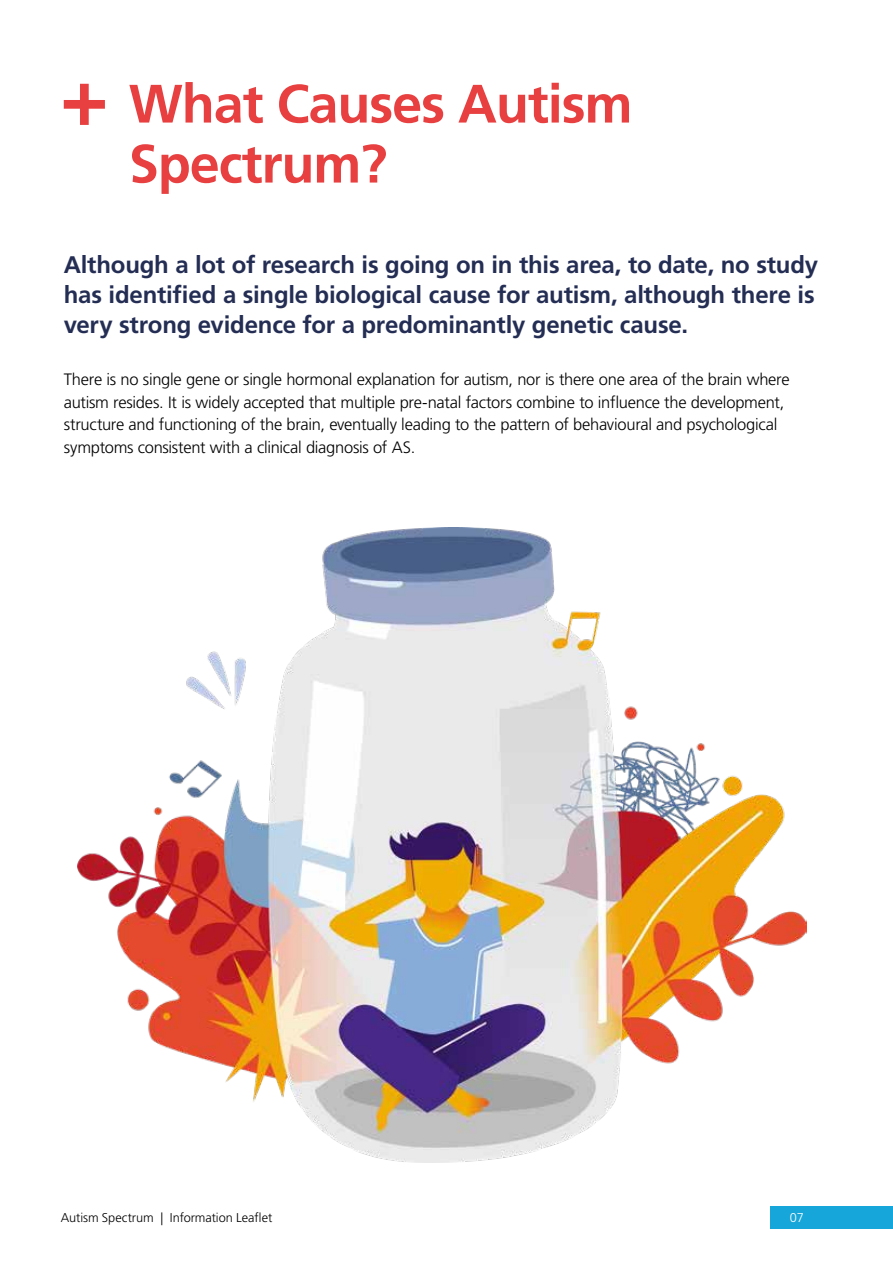
<style>
.page{position:relative;width:893px;height:1263px;background:#fff}
.page>*{position:absolute;margin:0;border:0;box-sizing:border-box;transform-origin:0 0}
.t1{font:700 54px/60px "Frutiger LT Pro";letter-spacing:-.02em;color:#e84040}
.t2{font:700 24px/30px "Frutiger LT Pro";letter-spacing:-.01em;color:#242e54}
.t3{font:300 16.5px/22.5px "Frutiger LT Pro";letter-spacing:-.015em;color:#000}
.t4{font:300 12.75px "Frutiger LT Pro";letter-spacing:-.005em;color:#000}
.t5{font:300 12.75px "Frutiger LT Pro";color:#fff}
</style>
<div class="page">
<hr style="left:0;top:394px;width:1px;height:446px;background:#242e54">
<svg style="left:64px;top:84px;width:41px;height:41px"></svg>
<img style="left:78px;top:527px;width:728px;height:635px">
<div style="left:770px;top:1206px;width:123px;height:22px;background:#17a6d9"></div>
<h1 class="t1" style="left:129px;top:74px;width:505px">What Causes Autism<br>Spectrum?</h1>
<h2 class="t2" style="left:64px;top:249px;width:756px">Although a lot of research is going on in this area, to date, no study has identified a single biological cause for autism, although there is very strong evidence for a predominantly genetic cause.</h2>
<p class="t3" style="left:64px;top:368px;width:727px">There is no single gene or single hormonal explanation for autism, nor is there one area of the brain where autism resides. It is widely accepted that multiple pre-natal factors combine to influence the development, structure and functioning of the brain, eventually leading to the pattern of behavioural and psychological symptoms consistent with a clinical diagnosis of AS.</p>
<p class="t4" style="left:61px;top:1210px;width:213px">Autism Spectrum | Information Leaflet</p>
<p class="t5" style="left:790px;top:1210px;width:15px">07</p>
</div>
